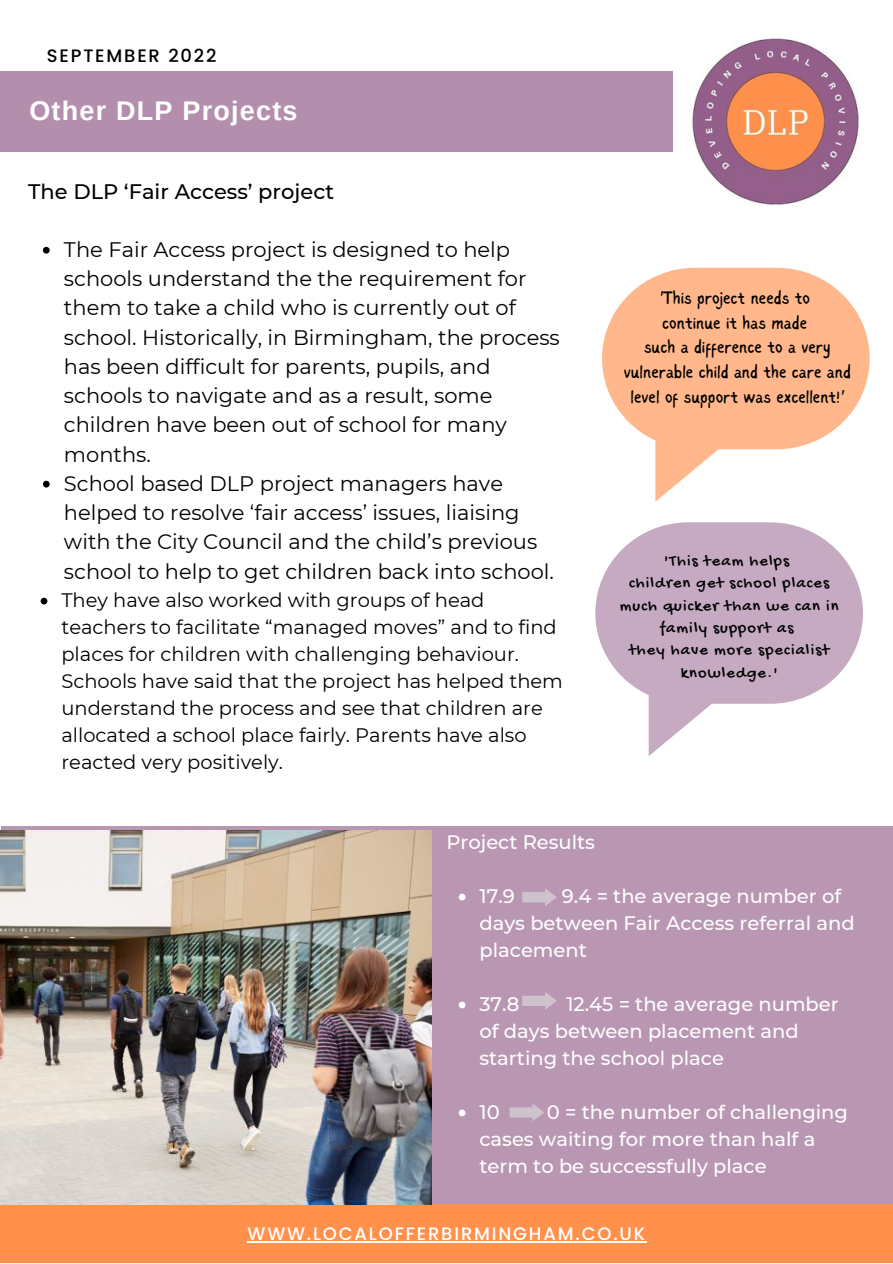
<style>
.page{position:relative;width:893px;height:1264px;background:#fff}
.page>*{position:absolute;margin:0;border:0;box-sizing:border-box;transform-origin:0 0}
.t1{font:700 27px "Arimo";letter-spacing:.045em;color:#fff}
.t2{font:21px/29.2px "Montserrat";color:#000}
.t3{font:500 21px "Montserrat";color:#000}
.t4{font:19.5px/27px "Montserrat";color:#000}
.t5{font:500 19.5px/27px "Montserrat";color:#fff}
.t6{font:18px/24.8px "Sigher";color:#000;text-align:center}
.t7{font:500 18px "Poppins";letter-spacing:.1em;color:#fff}
.t8{font:500 18px "Poppins";letter-spacing:.1em;color:#000}
.t9{font:16.5px/22.5px "Gochi Hand";letter-spacing:.07em;color:#000;text-align:center}
.s1{font-family:"Noto Sans";font-style:italic}
</style>
<div class="page">
<div style="left:1px;top:825px;width:891px;height:379px;background:#b997b3"></div>
<div style="left:0;top:1204px;width:892px;height:58px;background:#ff914d"></div>
<div style="left:0;top:71px;width:673px;height:80px;background:#b38ead"></div>
<img style="left:692px;top:38px;width:167px;height:167px">
<svg style="left:458px;top:893px;width:7px;height:7px"></svg>
<svg style="left:458px;top:1001px;width:7px;height:7px"></svg>
<svg style="left:458px;top:1109px;width:7px;height:7px"></svg>
<svg style="left:522px;top:888px;width:35px;height:18px"></svg>
<svg style="left:509px;top:1104px;width:35px;height:17px"></svg>
<svg style="left:522px;top:992px;width:35px;height:17px"></svg>
<svg style="left:595px;top:522px;width:267px;height:234px;fill:#c6aac2"></svg>
<svg style="left:602px;top:268px;width:267px;height:233px;fill:#ffb78b"></svg>
<img style="left:0;top:830px;width:431px;height:374px">
<svg style="left:43px;top:247px;width:7px;height:6px"></svg>
<svg style="left:43px;top:481px;width:7px;height:6px"></svg>
<svg style="left:41px;top:597px;width:6px;height:7px"></svg>
<hr style="left:247px;top:1241px;width:400px;height:1px;background:#fff">
<p class="t8" style="left:47px;top:43px;width:171px">SEPTEMBER 2022</p>
<p class="t1" style="left:29px;top:96px;width:269px">Other DLP Projects</p>
<p class="t3" style="left:28px;top:178px;width:307px">The DLP ‘Fair Access’ project</p>
<p class="t2" style="left:64px;top:235px;width:497px">The Fair Access project is designed to help schools understand the the requirement for them to take a child who is currently out of school. Historically, in Birmingham, the process has been difficult for parents, pupils, and schools to navigate and as a result, some children have been out of school for many months.<br>School based DLP project managers have helped to resolve ‘fair access’ issues, liaising with the City Council and the child’s previous school to help to get children back into school.</p>
<p class="t4" style="left:61px;top:586px;width:503px">They have also worked with groups of head teachers to facilitate “managed moves” and to find places for children with challenging behaviour.<br>Schools have said that the project has helped them understand the process and see that children are allocated a school place fairly. Parents have also reacted very positively.</p>
<p class="t5" style="left:446px;top:828px;width:150px">Project Results</p>
<p class="t6" style="left:623px;top:286px;width:229px"><span class="s1">'</span>This project needs to<br>continue it has made<br>such a difference to a very vulnerable child and the care and level of support was excellent!<span class="s1">'</span></p>
<p class="t9" style="left:619px;top:550px;width:220px">'This team helps<br>children get school places much quicker than we can in family support as<br>they have more specialist knowledge.'</p>
<p class="t5" style="left:479px;top:882px;width:376px;text-indent:82px">9.4 = the average number of days between Fair Access referral and placement</p>
<p class="t5" style="left:479px;top:990px;width:41px">37.8</p>
<p class="t5" style="left:479px;top:882px;width:37px">17.9</p>
<p class="t5" style="left:479px;top:990px;width:361px;text-indent:87px">12.45 = the average number of days between placement and starting the school place</p>
<p class="t5" style="left:479px;top:1098px;width:22px">10</p>
<p class="t5" style="left:479px;top:1098px;width:370px;text-indent:67px">0 = the number of challenging cases waiting for more than half a term to be successfully place</p>
<p class="t7" style="left:247px;top:1221px;width:399px">WWW.LOCALOFFERBIRMINGHAM.CO.UK</p>
</div>
